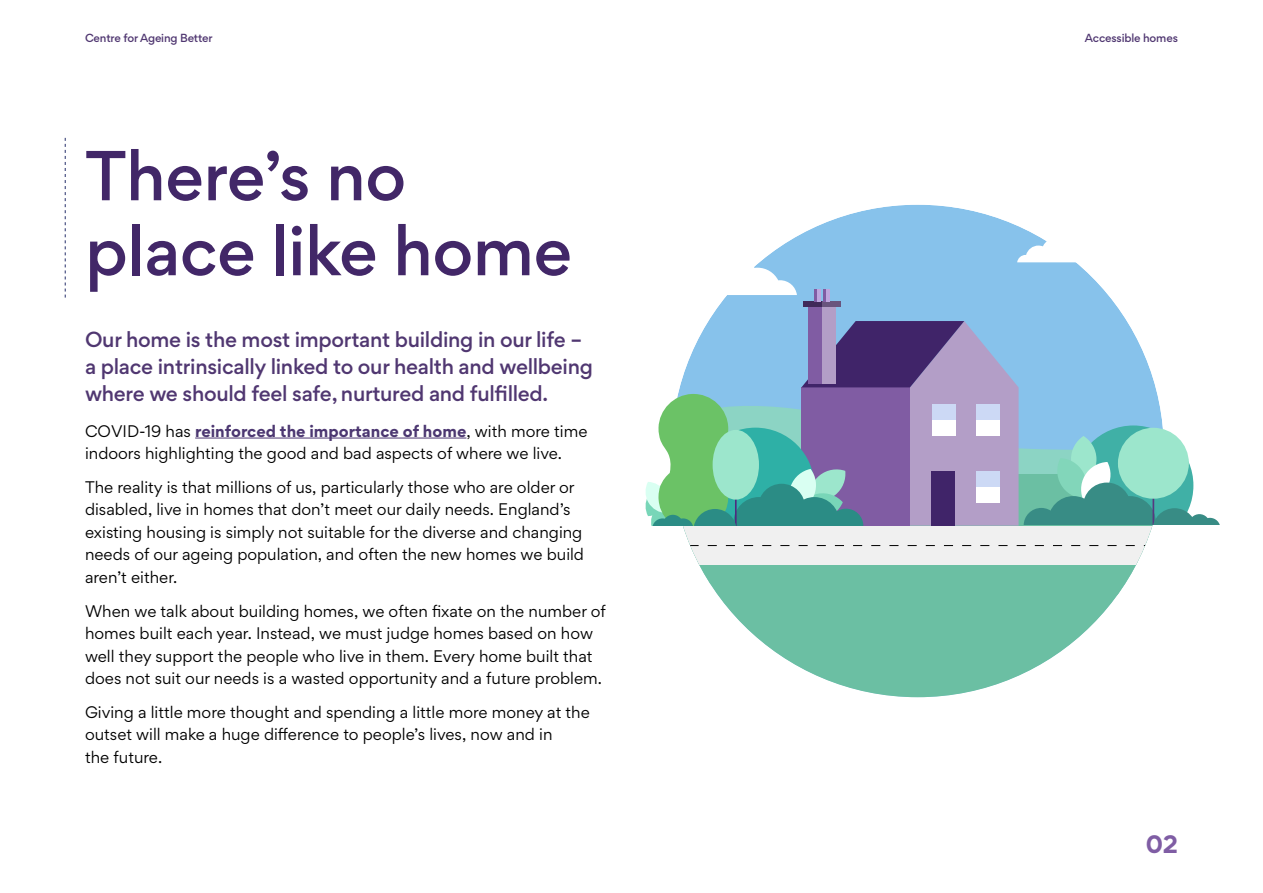
<style>
.page{position:relative;width:1263px;height:893px;background:#fff}
.page>*{position:absolute;margin:0;border:0;box-sizing:border-box;transform-origin:0 0}
.t1{font:500 63px/75px "Gordita";letter-spacing:-.01em;color:#422768}
.t2{font:700 22.5px "Gordita";color:#7f5da4}
.t3{font:500 19.5px/27px "Gordita";letter-spacing:-.015em;color:#503771}
.t4{font:15px/22.5px "Gordita";color:#000}
.t5{font:500 10.5px "Gordita";letter-spacing:-.015em;color:#503771}
.s1{font-weight:700;color:#4c3771}
</style>
<div class="page">
<hr style="left:195px;top:438px;width:271px;height:1px;background:#4c3771">
<svg style="left:65px;top:138px;width:1px;height:160px"></svg>
<div style="left:671px;top:205px;width:493px;height:492px;background:#87c2eb;border-radius:50%"></div>
<svg style="left:698px;top:474px;width:455px;height:223px;fill:#6bbfa3"></svg>
<div style="left:671px;top:526px;width:493px;height:38px;background:#f0f0f0"></div>
<div style="left:808px;top:307px;width:14px;height:77px;background:#805ca3"></div>
<div style="left:822px;top:307px;width:14px;height:77px;background:#b39ec7"></div>
<div style="left:803px;top:301px;width:19px;height:6px;background:#402959"></div>
<div style="left:822px;top:301px;width:18px;height:6px;background:#69547d"></div>
<div style="left:823px;top:289px;width:6px;height:12px;background:#805ca3"></div>
<svg style="left:826px;top:289px;width:3px;height:12px"></svg>
<div style="left:814px;top:289px;width:6px;height:12px;background:#805ca3"></div>
<svg style="left:817px;top:289px;width:3px;height:12px"></svg>
<svg style="left:671px;top:545px;width:493px;height:1px"></svg>
<svg style="left:727px;top:243px;width:70px;height:52px"></svg>
<svg style="left:1017px;top:236px;width:58px;height:26px"></svg>
<svg style="left:1024px;top:425px;width:196px;height:100px"></svg>
<div style="left:1118px;top:428px;width:71px;height:71px;background:#9ce6cc;border-radius:50%"></div>
<svg style="left:645px;top:321px;width:373px;height:205px"></svg>
<div style="left:713px;top:430px;width:46px;height:70px;background:#9ce6cc;border-radius:50%"></div>
<p class="t5" style="left:85px;top:30px;width:129px">Centre for Ageing Better</p>
<p class="t5" style="left:1085px;top:30px;width:95px">Accessible homes</p>
<h1 class="t1" style="left:85px;top:138px;width:489px">There’s no place like home</h1>
<h3 class="t3" style="left:85px;top:325px;width:509px">Our home is the most important building in our life – a place intrinsically linked to our health and wellbeing where we should feel safe, nurtured and fulfilled.</h3>
<p class="t4" style="left:85px;top:419px;width:504px">COVID-19 has <span class="s1">reinforced the importance of home</span>, with more time indoors highlighting the good and bad aspects of where we live.</p>
<p class="t4" style="left:85px;top:475px;width:500px">The reality is that millions of us, particularly those who are older or disabled, live in homes that don’t meet our daily needs. England’s existing housing is simply not suitable for the diverse and changing needs of our ageing population, and often the new homes we build aren’t either.</p>
<p class="t4" style="left:85px;top:599px;width:522px">When we talk about building homes, we often fixate on the number of homes built each year. Instead, we must judge homes based on how well they support the people who live in them. Every home built that does not suit our needs is a wasted opportunity and a future problem.</p>
<p class="t4" style="left:85px;top:700px;width:506px">Giving a little more thought and spending a little more money at the outset will make a huge difference to people’s lives, now and in<br>the future.</p>
<h2 class="t2" style="left:1146px;top:827px;width:34px">02</h2>
</div>
